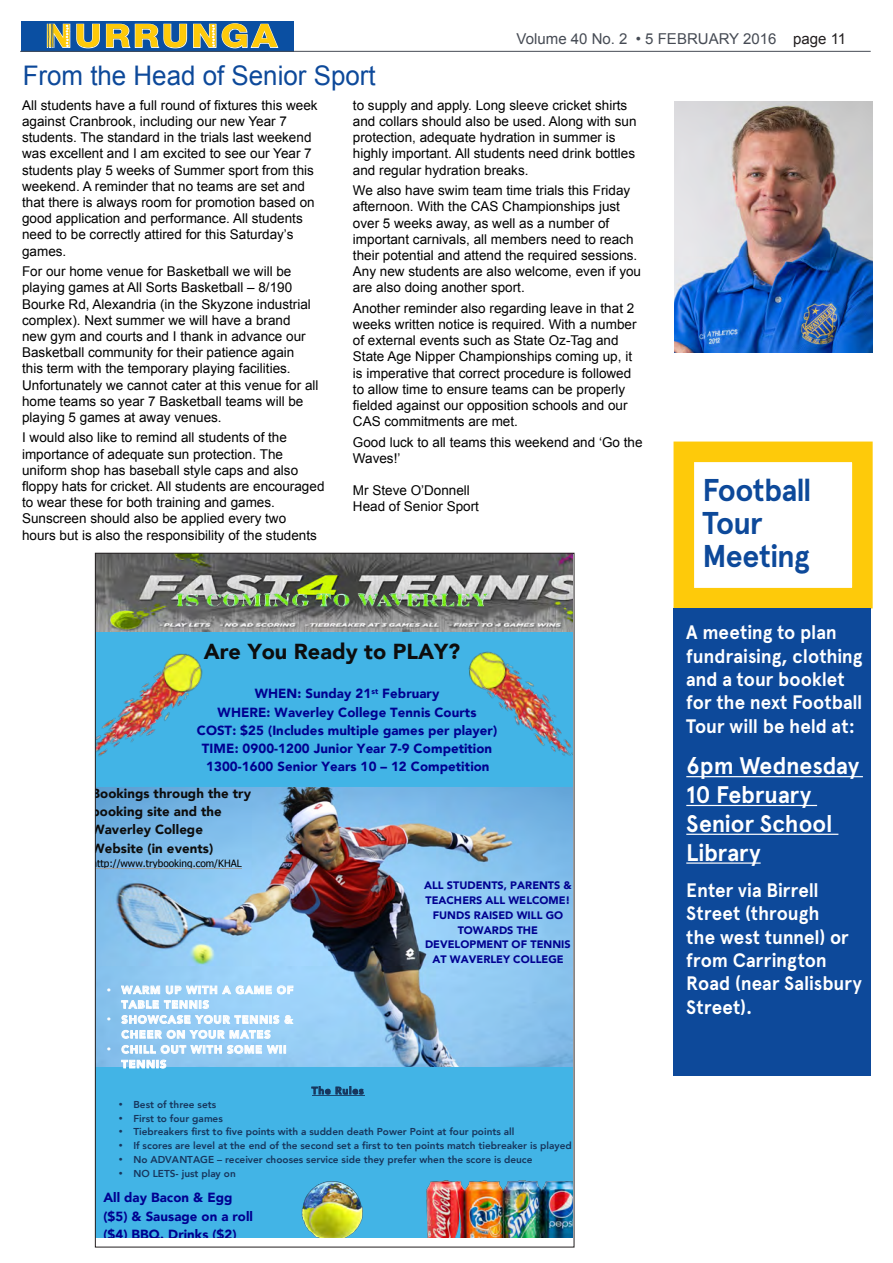
<style>
.page{position:relative;width:893px;height:1263px;background:#fff}
.page>*{position:absolute;margin:0;border:0;box-sizing:border-box;transform-origin:0 0}
.t1{font:800 32.25px "Helvetica Neue";letter-spacing:.075em;color:#feca0a;scale:1.12 1}
.t2{font:700 31.5px/33px "Apercu";letter-spacing:-.025em;color:#0d499a;scale:.96 1}
.t3{font:27px "Arial";color:#0d499a;scale:.96 1}
.Body_Text_2{font:700 24px/28.8px "Apercu";letter-spacing:-.005em;color:#fff;scale:.96 1}
.t4{font:900 21.6px "Avenir";color:#0d0d0d}
.Body_Text_2-2{font:700 19.5px/23.4px "Apercu";letter-spacing:-.005em;color:#fff;scale:.96 1}
.t5{font:15px "Arial";color:#464b54}
.Nurrunga_-body_text{font:13.5px/16.2px "Arial";color:#000}
.t6{font:900 13.2px/18.3px "Avenir";letter-spacing:.005em;color:#000090}
.t7{font:900 13.2px/18.3px "Avenir";color:#0d0d0d}
.t8{font:900 10.8px/14.9px "Avenir";color:#000090;text-align:center}
.t9{font:900 10.8px/14.7px "Avenir";letter-spacing:.09em;color:#fff}
.t10{font:800 10.05px "Avenir";color:#17365d}
.t11{font:10.05px "Tahoma";color:#000}
.t12{font:800 10.05px "Avenir";letter-spacing:.085em;color:#17365d}
.s1{color:#231f20}
</style>
<div class="page">
<div style="left:21px;top:21px;width:272px;height:31px;background:linear-gradient(to right,#0a4fa2,#0a4fa2)"></div>
<svg style="left:46px;top:23px;width:233px;height:26px"></svg>
<hr style="left:20px;top:51px;width:851px;height:1px;background:#464b54">
<img style="left:674px;top:101px;width:198px;height:252px">
<div style="left:673px;top:441px;width:200px;height:167px;border:21px solid #feca0a"></div>
<div style="left:673px;top:609px;width:198px;height:467px;background:#0d499a"></div>
<hr style="left:686px;top:776px;width:177px;height:1px;background:#fff">
<hr style="left:686px;top:805px;width:131px;height:1px;background:#fff">
<hr style="left:686px;top:834px;width:152px;height:1px;background:#fff">
<hr style="left:686px;top:862px;width:75px;height:2px;background:#fff">
<img style="left:97px;top:805px;width:475px;height:262px">
<img style="left:97px;top:555px;width:475px;height:82px">
<div style="left:97px;top:1067px;width:475px;height:170px;background:#42b4e6"></div>
<div style="left:97px;top:1072px;width:179px;height:12px;background:#42b4e6"></div>
<div style="left:97px;top:1213px;width:166px;height:24px;background:#42b4e6"></div>
<img style="left:245px;top:637px;width:173px;height:168px">
<img style="left:97px;top:968px;width:241px;height:103px">
<svg style="left:121px;top:986px;width:39px;height:8px"></svg>
<svg style="left:166px;top:985px;width:127px;height:9px"></svg>
<svg style="left:121px;top:1000px;width:88px;height:9px"></svg>
<svg style="left:121px;top:1015px;width:158px;height:9px"></svg>
<svg style="left:285px;top:1015px;width:8px;height:9px"></svg>
<svg style="left:122px;top:1030px;width:148px;height:9px"></svg>
<svg style="left:122px;top:1045px;width:164px;height:9px"></svg>
<svg style="left:121px;top:1060px;width:45px;height:8px"></svg>
<img style="left:413px;top:847px;width:159px;height:129px">
<img style="left:173px;top:586px;width:320px;height:26px">
<img style="left:97px;top:784px;width:166px;height:100px">
<hr style="left:95px;top:868px;width:147px;height:1px;background:#a1a1a1">
<img style="left:97px;top:603px;width:148px;height:197px">
<img style="left:418px;top:609px;width:154px;height:197px">
<div style="left:97px;top:1084px;width:475px;height:129px;background:#42b4e6"></div>
<svg style="left:312px;top:1086px;width:18px;height:8px"></svg>
<svg style="left:336px;top:1086px;width:28px;height:8px"></svg>
<hr style="left:312px;top:1095px;width:52px;height:1px;background:#1b4770">
<img style="left:425px;top:1171px;width:147px;height:66px">
<img style="left:293px;top:1172px;width:80px;height:65px">
<p class="t1" style="left:45px;top:17px;width:209px">NURRUNGA</p>
<p class="t5" style="left:517px;top:29px;width:331px">Volume 40 No. 2 • 5 FEBRUARY 2016 <span class="s1">page 11</span></p>
<p class="t3" style="left:23px;top:58px;width:369px">From the Head of Senior Sport</p>
<p class="Nurrunga_-body_text" style="left:22px;top:97px;width:297px">All students have a full round of fixtures this week against Cranbrook, including our new Year 7 students. The standard in the trials last weekend was excellent and I am excited to see our Year 7 students play 5 weeks of Summer sport from this weekend. A reminder that no teams are set and that there is always room for promotion based on good application and performance. All students need to be correctly attired for this Saturday’s games.</p>
<p class="Nurrunga_-body_text" style="left:22px;top:263px;width:298px">For our home venue for Basketball we will be playing games at All Sorts Basketball – 8/190<br>Bourke Rd, Alexandria (in the Skyzone industrial complex). Next summer we will have a brand new gym and courts and I thank in advance our Basketball community for their patience again this term with the temporary playing facilities.<br>Unfortunately we cannot cater at this venue for all home teams so year 7 Basketball teams will be playing 5 games at away venues.</p>
<p class="Nurrunga_-body_text" style="left:22px;top:430px;width:304px">I would also like to remind all students of the importance of adequate sun protection. The uniform shop has baseball style caps and also floppy hats for cricket. All students are encouraged to wear these for both training and games.<br>Sunscreen should also be applied every two<br>hours but is also the responsibility of the students</p>
<p class="Nurrunga_-body_text" style="left:353px;top:97px;width:285px">to supply and apply. Long sleeve cricket shirts and collars should also be used. Along with sun protection, adequate hydration in summer is highly important. All students need drink bottles and regular hydration breaks.</p>
<p class="Nurrunga_-body_text" style="left:353px;top:182px;width:290px">We also have swim team time trials this Friday afternoon. With the CAS Championships just over 5 weeks away, as well as a number of important carnivals, all members need to reach their potential and attend the required sessions.<br>Any new students are also welcome, even if you are also doing another sport.</p>
<p class="Nurrunga_-body_text" style="left:353px;top:300px;width:285px">Another reminder also regarding leave in that 2 weeks written notice is required. With a number of external events such as State Oz-Tag and State Age Nipper Championships coming up, it is imperative that correct procedure is followed to allow time to ensure teams can be properly fielded against our opposition schools and our CAS commitments are met.</p>
<p class="Nurrunga_-body_text" style="left:353px;top:434px;width:291px">Good luck to all teams this weekend and ‘Go the<br>Waves!’</p>
<p class="Nurrunga_-body_text" style="left:353px;top:482px;width:119px">Mr Steve O’Donnell</p>
<p class="Nurrunga_-body_text" style="left:353px;top:499px;width:128px">Head of Senior Sport</p>
<p class="t2" style="left:702px;top:474px;width:115px">Football<br>Tour<br>Meeting</p>
<p class="t4" style="left:204px;top:632px;width:258px">Are You Ready to PLAY?</p>
<p class="t6" style="left:197px;top:684px;width:302px;text-align:center">WHEN: Sunday 21<sup>st</sup> February<br>WHERE: Waverley College Tennis Courts COST: $25 (Includes multiple games per player)<br>TIME: 0900-1200 Junior Year 7-9 Competition 1300-1600 Senior Years 10 – 12 Competition</p>
<p class="t7" style="left:91px;top:784px;width:161px">Bookings through the try booking site and the<br>Waverley College<br>Website (in events)</p>
<p class="t11" style="left:91px;top:857px;width:152px">http://www.trybooking.com/KHAL</p>
<p class="t9" style="left:122px;top:982px;width:173px;text-indent:-15px">• WARM UP WITH A GAME OF<br>TABLE TENNIS</p>
<p class="t9" style="left:122px;top:1012px;width:173px;text-indent:-15px">• SHOWCASE YOUR TENNIS &amp;<br>CHEER ON YOUR MATES</p>
<p class="t9" style="left:122px;top:1042px;width:166px;text-indent:-15px">• CHILL OUT WITH SOME WII<br>TENNIS</p>
<p class="t12" style="left:312px;top:1083px;width:53px">The Rules</p>
<p class="t8" style="left:424px;top:877px;width:149px">ALL STUDENTS, PARENTS &amp;<br>TEACHERS ALL WELCOME!<br>FUNDS RAISED WILL GO<br>TOWARDS THE<br>DEVELOPMENT OF TENNIS<br>AT WAVERLEY COLLEGE</p>
<p class="t10" style="left:118px;top:1096px;width:99px">• Best of three sets</p>
<p class="t10" style="left:118px;top:1110px;width:106px">• First to four games</p>
<p class="t10" style="left:118px;top:1124px;width:398px">• Tiebreakers first to five points with a sudden death Power Point at four points all</p>
<p class="t10" style="left:118px;top:1138px;width:455px">• If scores are level at the end of the second set a first to ten points match tiebreaker is played</p>
<p class="t10" style="left:118px;top:1151px;width:416px">• No ADVANTAGE – receiver chooses service side they prefer when the score is deuce</p>
<p class="t10" style="left:118px;top:1165px;width:119px">• NO LETS- just play on</p>
<p class="t6" style="left:103px;top:1188px;width:151px">All day Bacon &amp; Egg ($5) &amp; Sausage on a roll ($4) BBQ. Drinks ($2)</p>
<p class="Body_Text_2-2" style="left:686px;top:621px;width:185px">A meeting to plan fundraising, clothing and a tour booklet for the next Football<br>Tour will be held at:</p>
<p class="Body_Text_2" style="left:686px;top:752px;width:182px">6pm Wednesday<br>10 February<br>Senior School<br>Library</p>
<p class="Body_Text_2-2" style="left:686px;top:878px;width:184px">Enter via Birrell<br>Street (through<br>the west tunnel) or from Carrington<br>Road (near Salisbury<br>Street).</p>
</div>
